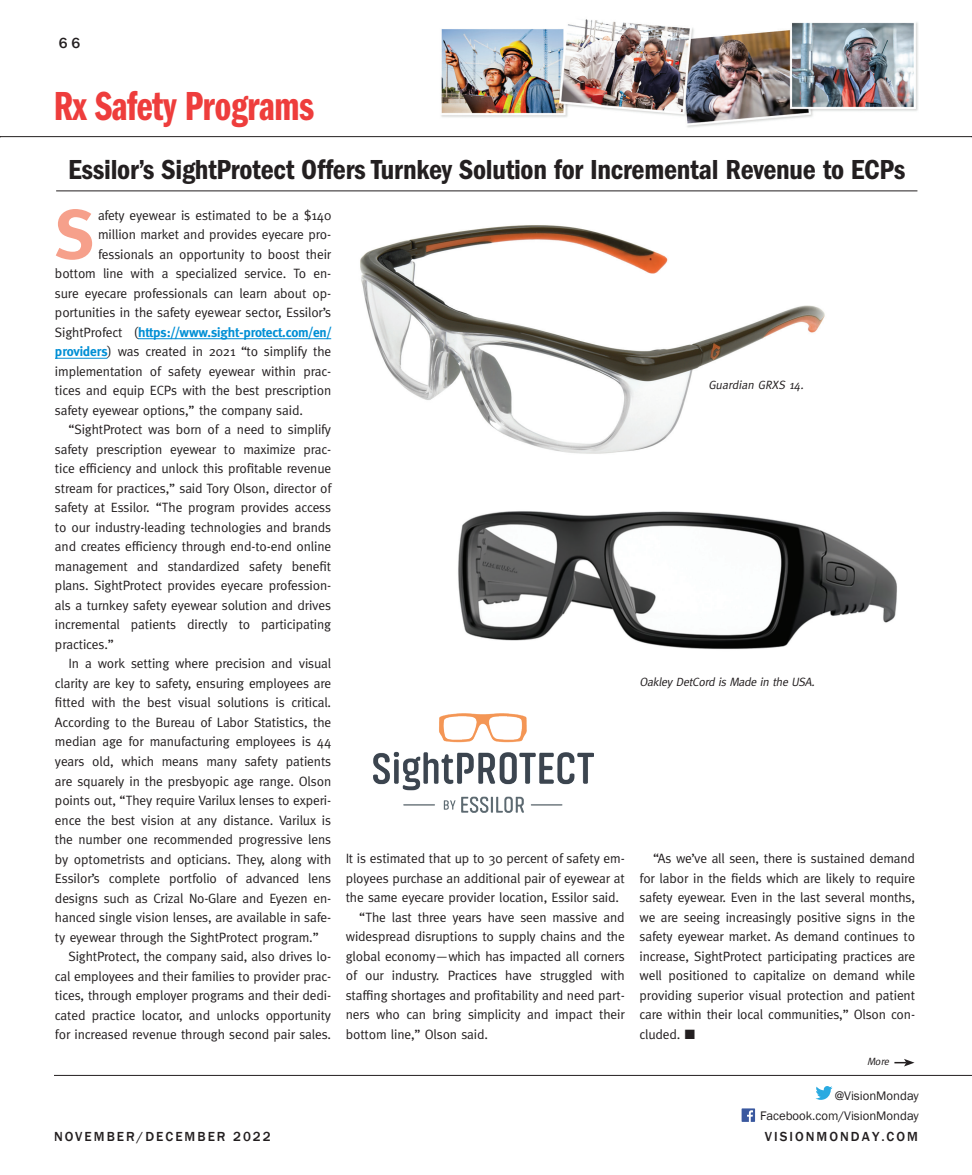
<style>
.page{position:relative;width:972px;height:1175px;background:#fff}
.page>*{position:absolute;margin:0;border:0;box-sizing:border-box;transform-origin:0 0}
.t1{font:700 69.45px "Meta";color:#f6a08b}
.t2{font:42px "Franklin Gothic Demi Cmpr";letter-spacing:-.01em;color:#ee3d3c}
.Blue_Tint_Box_Head_2{font:600 condensed 28.5px "Franklin Gothic";letter-spacing:-.01em;color:#231f20}
.CATEGORY{font:500 15px "Franklin Gothic";color:#231f20}
.t3{font:13.5px/19.5px "Meta";letter-spacing:-.01em;color:#231f20;text-align:justify}
.t4{font:700 13.5px "Meta";letter-spacing:-.01em;color:#008fd5}
.CATEGORY-2{font:500 13.5px "Franklin Gothic";letter-spacing:.15em;color:#231f20}
.t5{font:12.75px "Franklin Gothic";color:#231f20}
.t6{font:italic 12px "Meta";color:#231f20}
.t7{font:italic 10.5px "Meta";color:#231f20}
.s1{font-weight:400;color:#231f20}
.s2{font-weight:700;color:#008fd5}
</style>
<div class="page">
<img style="left:441px;top:19px;width:477px;height:109px">
<img style="left:360px;top:225px;width:465px;height:229px">
<hr style="left:54px;top:1075px;width:918px;height:1px;background:#231f20">
<svg style="left:742px;top:1108px;width:13px;height:13px"></svg>
<svg style="left:815px;top:1086px;width:18px;height:13px"></svg>
<hr style="left:0;top:136px;width:972px;height:1px;background:#231f20">
<hr style="left:138px;top:338px;width:193px;height:1px;background:#008fd5">
<hr style="left:55px;top:358px;width:52px;height:1px;background:#008fd5">
<img style="left:458px;top:511px;width:439px;height:138px">
<hr style="left:56px;top:191px;width:861px;height:1px;background:#231f20">
<svg style="left:894px;top:1059px;width:21px;height:7px"></svg>
<img style="left:374px;top:713px;width:219px;height:100px">
<p class="CATEGORY" style="left:59px;top:33px;width:23px">66</p>
<p class="t2" style="left:54px;top:83px;width:262px">Rx Safety Programs</p>
<p class="Blue_Tint_Box_Head_2" style="left:68px;top:153px;width:839px">Essilor’s SightProtect Offers Turnkey Solution for Incremental Revenue to ECPs</p>
<p class="t1" style="left:55px;top:194px;width:41px">S</p>
<p class="t3" style="left:98px;top:205px;width:235px">afety eyewear is estimated to be a $140</p>
<p class="t3" style="left:98px;top:225px;width:235px">million market and provides eyecare pro-</p>
<p class="t3" style="left:98px;top:244px;width:235px">fessionals an opportunity to boost their</p>
<p class="t3" style="left:55px;top:264px;width:278px">bottom line with a specialized service. To en-</p>
<p class="t3" style="left:55px;top:283px;width:278px">sure eyecare professionals can learn about op-</p>
<p class="t3" style="left:55px;top:303px;width:278px">portunities in the safety eyewear sector, Essilor’s</p>
<p class="t4" style="left:55px;top:324px;width:278px"><span class="s1">SightProfect (</span>https://www.sight-protect.com/en/</p>
<p class="t3" style="left:55px;top:342px;width:278px"><span class="s2">providers</span>) was created in 2021 “to simplify the</p>
<p class="t3" style="left:55px;top:361px;width:278px">implementation of safety eyewear within prac-</p>
<p class="t3" style="left:55px;top:381px;width:278px">tices and equip ECPs with the best prescription</p>
<p class="t3" style="left:55px;top:400px;width:249px">safety eyewear options,” the company said.</p>
<p class="t3" style="left:55px;top:420px;width:278px;text-indent:14px">“SightProtect was born of a need to simplify safety prescription eyewear to maximize prac&shy;tice efficiency and unlock this profitable revenue stream for practices,” said Tory Olson, director of safety at Essilor. “The program provides access to our industry-leading technologies and brands and creates efficiency through end-to-end online management and standardized safety benefit plans. SightProtect provides eyecare profession&shy;als a turnkey safety eyewear solution and drives incremental patients directly to participating practices.”</p>
<p class="t3" style="left:55px;top:654px;width:278px;text-indent:14px">In a work setting where precision and visual clarity are key to safety, ensuring employees are fitted with the best visual solutions is critical.<br>According to the Bureau of Labor Statistics, the median age for manufacturing employees is 44 years old, which means many safety patients are squarely in the presbyopic age range. Olson points out, “They require Varilux lenses to experi&shy;ence the best vision at any distance. Varilux is the number one recommended progressive lens by optometrists and opticians. They, along with Essilor’s complete portfolio of advanced lens designs such as Crizal No-Glare and Eyezen en&shy;hanced single vision lenses, are available in safe&shy;ty eyewear through the SightProtect program.”</p>
<p class="t3" style="left:55px;top:946px;width:278px;text-indent:14px">SightProtect, the company said, also drives lo&shy;cal employees and their families to provider prac&shy;tices, through employer programs and their dedi&shy;cated practice locator, and unlocks opportunity for increased revenue through second pair sales.</p>
<p class="t3" style="left:346px;top:848px;width:281px">It is estimated that up to 30 percent of safety em&shy;ployees purchase an additional pair of eyewear at the same eyecare provider location, Essilor said.</p>
<p class="t3" style="left:346px;top:907px;width:281px;text-indent:14px">“The last three years have seen massive and widespread disruptions to supply chains and the global economy—which has impacted all corners of our industry. Practices have struggled with staffing shortages and profitability and need part&shy;ners who can bring simplicity and impact their bottom line,” Olson said.</p>
<p class="t6" style="left:708px;top:378px;width:99px">Guardian GRXS 14.</p>
<p class="t6" style="left:640px;top:675px;width:179px">Oakley DetCord is Made in the USA.</p>
<p class="t3" style="left:640px;top:848px;width:277px;text-indent:14px">“As we’ve all seen, there is sustained demand for labor in the fields which are likely to require safety eyewear. Even in the last several months, we are seeing increasingly positive signs in the safety eyewear market. As demand continues to increase, SightProtect participating practices are well positioned to capitalize on demand while providing superior visual protection and patient care within their local communities,” Olson con&shy;cluded. ■</p>
<p class="t7" style="left:867px;top:1055px;width:26px">More</p>
<p class="t5" style="left:835px;top:1087px;width:86px">@VisionMonday</p>
<p class="t5" style="left:760px;top:1107px;width:160px">Facebook.com/VisionMonday</p>
<p class="CATEGORY-2" style="left:54px;top:1128px;width:218px">NOVEMBER/DECEMBER 2022</p>
<p class="CATEGORY-2" style="left:765px;top:1128px;width:155px">VISIONMONDAY.COM</p>
</div>
